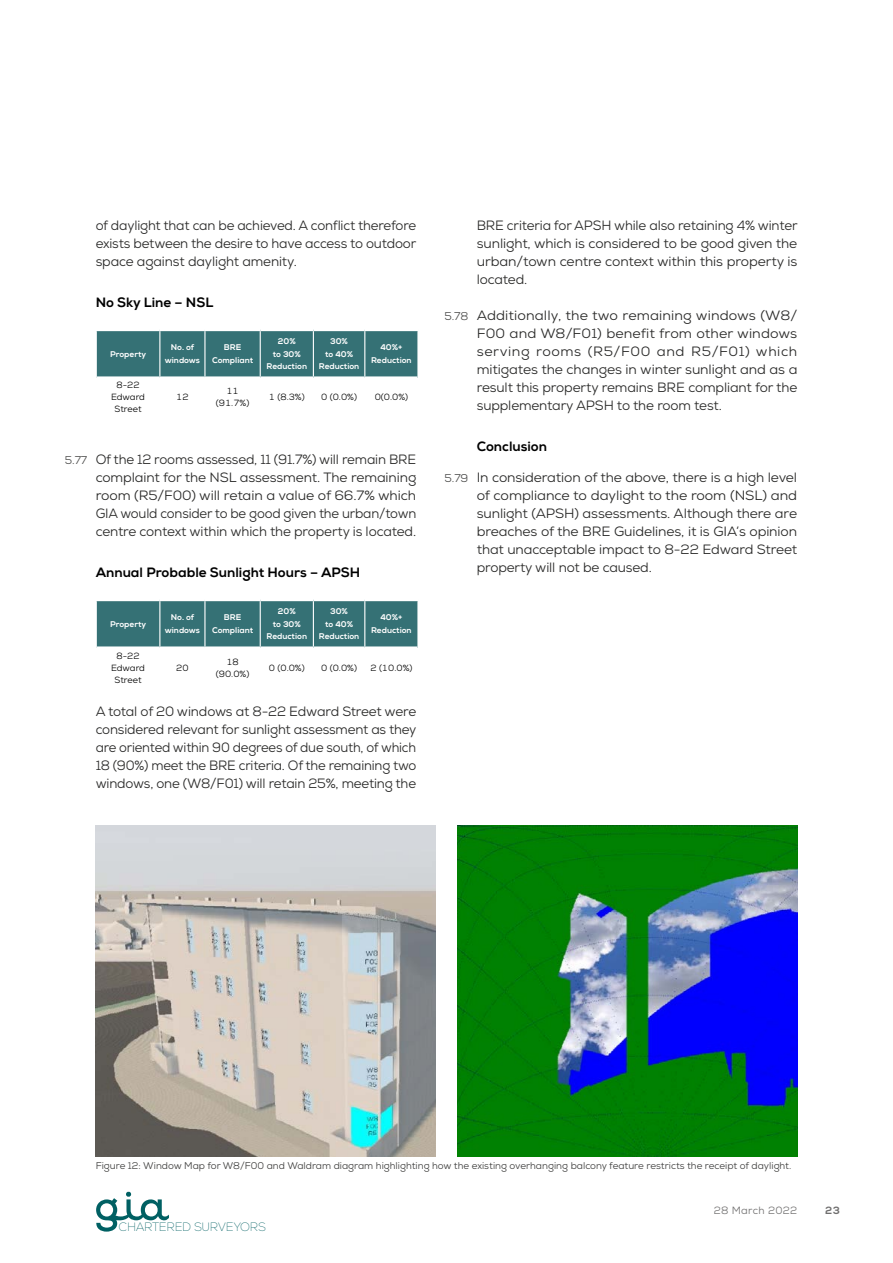
<style>
.page{position:relative;width:893px;height:1263px;background:#fff}
.page>*{position:absolute;margin:0;border:0;box-sizing:border-box;transform-origin:0 0}
.t1{font:13.5px/18px "Nexa";letter-spacing:-.01em;color:#282827;text-align:justify}
.t2{font:13.5px/18px "Nexa";letter-spacing:-.01em;color:#282827;text-align:justify;scale:1.05 1}
.t3{font:800 13.5px "Nexa";color:#000}
.t4{font:100 12.15px "Nexa";letter-spacing:-.025em;color:#006063}
.t5{font:10.5px "Nexa";letter-spacing:.03em;color:#706f6f}
.t6{font:800 10.5px "Nexa";color:#706f6f}
.t7{font:9.75px "Nexa";color:#3c3c3b}
.t8{font:9px/12px "Nexa";color:#000;text-align:center}
.t9{font:800 8.25px/12.8px "Nexa";color:#fff;text-align:center}
.s1{font-size:11.25px;color:#4a4a49}
</style>
<div class="page">
<img style="left:96px;top:825px;width:340px;height:332px">
<img style="left:457px;top:825px;width:340px;height:332px">
<div style="left:97px;top:331px;width:320px;height:45px;background:#357175"></div>
<hr style="left:159px;top:331px;width:1px;height:45px;background:#fff">
<hr style="left:204px;top:331px;width:2px;height:45px;background:#fff">
<hr style="left:260px;top:331px;width:1px;height:45px;background:#fff">
<hr style="left:313px;top:331px;width:1px;height:45px;background:#fff">
<hr style="left:364px;top:331px;width:1px;height:45px;background:#fff">
<div style="left:97px;top:601px;width:320px;height:45px;background:#357175"></div>
<hr style="left:159px;top:601px;width:1px;height:45px;background:#fff">
<hr style="left:204px;top:601px;width:2px;height:45px;background:#fff">
<hr style="left:260px;top:601px;width:1px;height:45px;background:#fff">
<hr style="left:313px;top:601px;width:1px;height:45px;background:#fff">
<hr style="left:364px;top:601px;width:1px;height:45px;background:#fff">
<svg style="left:96px;top:1191px;width:73px;height:40px"></svg>
<p class="t1" style="left:96px;top:217px;width:322px">of daylight that can be achieved. A conflict therefore exists between the desire to have access to outdoor space against daylight amenity.</p>
<p class="t3" style="left:96px;top:294px;width:119px">No Sky Line – NSL</p>
<p class="t9" style="left:110px;top:348px;width:38px">Property</p>
<p class="t9" style="left:165px;top:341px;width:37px">No. of windows</p>
<p class="t9" style="left:212px;top:341px;width:43px">BRE<br>Compliant</p>
<p class="t9" style="left:267px;top:335px;width:42px">20%<br>to 30%<br>Reduction</p>
<p class="t9" style="left:319px;top:335px;width:42px">30%<br>to 40%<br>Reduction</p>
<p class="t9" style="left:371px;top:341px;width:42px">40%+<br>Reduction</p>
<p class="t8" style="left:111px;top:379px;width:35px">8-22<br>Edward<br>Street</p>
<p class="t8" style="left:176px;top:391px;width:14px">12</p>
<p class="t8" style="left:216px;top:385px;width:35px">11 (91.7%)</p>
<p class="t8" style="left:269px;top:391px;width:37px">1 (8.3%)</p>
<p class="t8" style="left:321px;top:391px;width:37px">0 (0.0%)</p>
<p class="t8" style="left:375px;top:391px;width:35px">0(0.0%)</p>
<p class="t1" style="left:96px;top:451px;width:322px;text-indent:-31px"><span class="s1">5.77</span> Of the 12 rooms assessed, 11 (91.7%) will remain BRE complaint for the NSL assessment. The remaining room (R5/F00) will retain a value of 66.7% which GIA would consider to be good given the urban/town centre context within which the property is located.</p>
<p class="t3" style="left:96px;top:564px;width:266px">Annual Probable Sunlight Hours – APSH</p>
<p class="t9" style="left:110px;top:618px;width:38px">Property</p>
<p class="t9" style="left:165px;top:611px;width:37px">No. of windows</p>
<p class="t9" style="left:212px;top:611px;width:43px">BRE<br>Compliant</p>
<p class="t9" style="left:267px;top:605px;width:42px">20%<br>to 30%<br>Reduction</p>
<p class="t9" style="left:319px;top:605px;width:42px">30%<br>to 40%<br>Reduction</p>
<p class="t9" style="left:371px;top:611px;width:42px">40%+<br>Reduction</p>
<p class="t8" style="left:111px;top:649px;width:35px">8-22<br>Edward<br>Street</p>
<p class="t8" style="left:176px;top:661px;width:14px">20</p>
<p class="t8" style="left:216px;top:655px;width:35px">18 (90.0%)</p>
<p class="t8" style="left:269px;top:661px;width:37px">0 (0.0%)</p>
<p class="t8" style="left:321px;top:661px;width:37px">0 (0.0%)</p>
<p class="t8" style="left:370px;top:661px;width:43px">2 (10.0%)</p>
<p class="t1" style="left:96px;top:703px;width:322px">A total of 20 windows at 8-22 Edward Street were considered relevant for sunlight assessment as they are oriented within 90 degrees of due south, of which 18 (90%) meet the BRE criteria. Of the remaining two windows, one (W8/F01) will retain 25%, meeting the</p>
<p class="t1" style="left:477px;top:217px;width:322px">BRE criteria for APSH while also retaining 4% winter sunlight, which is considered to be good given the urban/town centre context within this property is located.</p>
<p class="t2" style="left:477px;top:307px;width:307px;text-indent:-32px"><span class="s1">5.78</span> Additionally, the two remaining windows (W8/ F00 and W8/F01) benefit from other windows serving rooms (R5/F00 and R5/F01) which mitigates the changes in winter sunlight and as a result this property remains BRE compliant for the supplementary APSH to the room test.</p>
<p class="t3" style="left:477px;top:438px;width:72px">Conclusion</p>
<p class="t1" style="left:477px;top:469px;width:322px;text-indent:-32px"><span class="s1">5.79</span> In consideration of the above, there is a high level of compliance to daylight to the room (NSL) and sunlight (APSH) assessments. Although there are breaches of the BRE Guidelines, it is GIA’s opinion that unacceptable impact to 8-22 Edward Street property will not be caused.</p>
<p class="t7" style="left:96px;top:1159px;width:697px">Figure 12: Window Map for W8/F00 and Waldram diagram highlighting how the existing overhanging balcony feature restricts the receipt of daylight.</p>
<p class="t4" style="left:119px;top:1220px;width:149px">CHARTERED SURVEYORS</p>
<p class="t5" style="left:714px;top:1203px;width:85px">28 March 2022</p>
<p class="t6" style="left:825px;top:1203px;width:16px">23</p>
</div>
